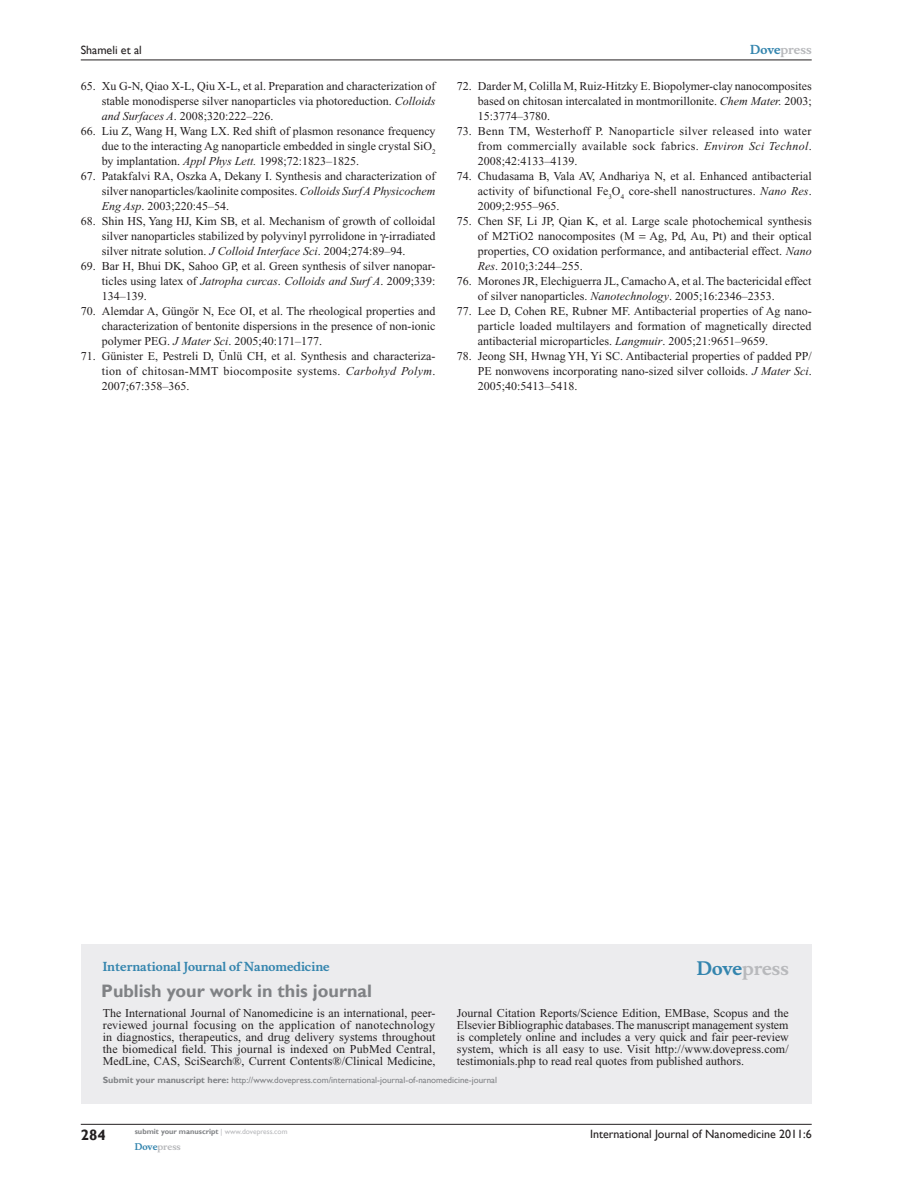
<style>
.page{position:relative;width:918px;height:1188px;background:#fff}
.page>*{position:absolute;margin:0;border:0;box-sizing:border-box;transform-origin:0 0}
.t1{font:700 18px "Gill Sans";color:#808285}
.t2{font:700 18px "Musee";color:#b8b9bc}
.t3{font:700 15px "Gill Sans";color:#231f20}
.t4{font:12px/15px "Times New Roman";color:#231f20;text-align:justify}
.t5{font:12px "Gill Sans";color:#231f20}
.t6{font:700 12px "Musee";color:#3485ae}
.t7{font:700 12px "Musee";color:#b8b9bc}
.t8{font:9px "Gill Sans";color:#808285}
.t9{font:700 9px "Musee";color:#b8b9bc}
.t10{font:700 7.5px "Gill Sans";color:#808285}
.s1{font-style:italic}
.s2{color:#3485ae}
.s3{font-weight:700}
.s4{font-weight:400;color:#b8b9bc}
</style>
<div class="page">
<div style="left:81px;top:944px;width:731px;height:159px;background:#ececee"></div>
<hr style="left:81px;top:1124px;width:731px;height:1px;background:#231f20">
<hr style="left:81px;top:60px;width:731px;height:1px;background:#231f20">
<p class="t5" style="left:81px;top:43px;width:63px">Shameli et al</p>
<p class="t4" style="left:102px;top:79px;width:335px;text-indent:-21px">65. Xu G-N, Qiao X-L, Qiu X-L, et al. Preparation and characterization of stable monodisperse silver nanoparticles via photoreduction. <span class="s1">Colloids and Surfaces A</span>. 2008;320:222–226.</p>
<p class="t4" style="left:102px;top:124px;width:335px;text-indent:-21px">66. Liu Z, Wang H, Wang LX. Red shift of plasmon resonance frequency due to the interacting Ag nanoparticle embedded in single crystal SiO<sub>2 </sub>by implantation. <span class="s1">Appl Phys Lett.</span> 1998;72:1823–1825.</p>
<p class="t4" style="left:102px;top:169px;width:335px;text-indent:-21px">67. Patakfalvi RA, Oszka A, Dekany I. Synthesis and characterization of silver nanoparticles/kaolinite composites. <span class="s1">Colloids Surf A Physicochem Eng Asp</span>. 2003;220:45–54.</p>
<p class="t4" style="left:102px;top:214px;width:335px;text-indent:-21px">68. Shin HS, Yang HJ, Kim SB, et al. Mechanism of growth of colloidal silver nanoparticles stabilized by polyvinyl pyrrolidone in -irradiated silver nitrate solution. <span class="s1">J Colloid Interface Sci</span>. 2004;274:89–94.</p>
<p class="t4" style="left:102px;top:259px;width:335px;text-indent:-21px">69. Bar H, Bhui DK, Sahoo GP, et al. Green synthesis of silver nanopar&shy;ticles using latex of <span class="s1">Jatropha curcas</span>. <span class="s1">Colloids and Surf A</span>. 2009;339:<br>134–139.</p>
<p class="t4" style="left:102px;top:304px;width:335px;text-indent:-21px">70. Alemdar A, Güngör N, Ece OI, et al. The rheological properties and characterization of bentonite dispersions in the presence of non-ionic polymer PEG. <span class="s1">J Mater Sci</span>. 2005;40:171–177.</p>
<p class="t4" style="left:102px;top:349px;width:335px;text-indent:-21px">71. Günister E, Pestreli D, Ünlü CH, et al. Synthesis and characteriza&shy;tion of chitosan-MMT biocomposite systems. <span class="s1">Carbohyd Polym</span>.<br>2007;67:358–365.</p>
<p class="t7" style="left:750px;top:43px;width:63px"><span class="s2">Dove</span>press</p>
<p class="t4" style="left:478px;top:79px;width:335px;text-indent:-21px">72. Darder M, Colilla M, Ruiz-Hitzky E. Biopolymer-clay nanocomposites based on chitosan intercalated in montmorillonite. <span class="s1">Chem Mater.</span> 2003; 15:3774–3780.</p>
<p class="t4" style="left:478px;top:124px;width:335px;text-indent:-21px">73. Benn TM, Westerhoff P. Nanoparticle silver released into water from commercially available sock fabrics. <span class="s1">Environ Sci Technol</span>.<br>2008;42:4133–4139.</p>
<p class="t4" style="left:478px;top:169px;width:335px;text-indent:-21px">74. Chudasama B, Vala AV, Andhariya N, et al. Enhanced antibacterial activity of bifunctional Fe<sub>3</sub>O<sub>4</sub> core-shell nanostructures. <span class="s1">Nano Res</span>.<br>2009;2:955–965.</p>
<p class="t4" style="left:478px;top:214px;width:335px;text-indent:-21px">75. Chen SF, Li JP, Qian K, et al. Large scale photochemical synthesis of M2TiO2 nanocomposites (M Ag, Pd, Au, Pt) and their optical properties, CO oxidation performance, and antibacterial effect. <span class="s1">Nano Res</span>. 2010;3:244–255.</p>
<p class="t4" style="left:478px;top:274px;width:335px;text-indent:-21px">76. Morones JR, Elechiguerra JL, Camacho A, et al. The bactericidal effect of silver nanoparticles. <span class="s1">Nanotechnology</span>. 2005;16:2346–2353.</p>
<p class="t4" style="left:478px;top:304px;width:335px;text-indent:-21px">77. Lee D, Cohen RE, Rubner MF. Antibacterial properties of Ag nano&shy;particle loaded multilayers and formation of magnetically directed antibacterial microparticles. <span class="s1">Langmuir</span>. 2005;21:9651–9659.</p>
<p class="t4" style="left:478px;top:349px;width:335px;text-indent:-21px">78. Jeong SH, Hwnag YH, Yi SC. Antibacterial properties of padded PP/ PE nonwovens incorporating nano-sized silver colloids. <span class="s1">J Mater Sci</span>.<br>2005;40:5413–5418.</p>
<p class="t6" style="left:103px;top:959px;width:228px">International Journal of Nanomedicine</p>
<h1 class="t1" style="left:101px;top:980px;width:272px">Publish your work in this journal</h1>
<h1 class="t2" style="left:697px;top:958px;width:94px"><span class="s2">Dove</span>press</h1>
<p class="t4" style="left:103px;top:1007px;width:334px;line-height:12px">The International Journal of Nanomedicine is an international, peer&shy;reviewed journal focusing on the application of nanotechnology in diagnostics, therapeutics, and drug delivery systems throughout the biomedical field. This journal is indexed on PubMed Central, MedLine, CAS, SciSearch®, Current Contents®/Clinical Medicine,</p>
<p class="t4" style="left:457px;top:1007px;width:333px;line-height:12px">Journal Citation Reports/Science Edition, EMBase, Scopus and the Elsevier Bibliographic databases. The manuscript management system is completely online and includes a very quick and fair peer-review system, which is all easy to use. Visit http://www.dovepress.com/ testimonials.php to read real quotes from published authors.</p>
<p class="t8" style="left:103px;top:1075px;width:396px"><span class="s3">Submit your manuscript here:</span> http://www.dovepress.com/international-journal-of-nanomedicine-journal</p>
<p class="t3" style="left:81px;top:1126px;width:26px">284</p>
<p class="t10" style="left:135px;top:1127px;width:154px">submit your manuscript <span class="s4">| www.dovepress.com</span></p>
<p class="t9" style="left:135px;top:1141px;width:48px"><span class="s2">Dove</span>press</p>
<p class="t5" style="left:590px;top:1127px;width:223px">International Journal of Nanomedicine 2011:6</p>
</div>
